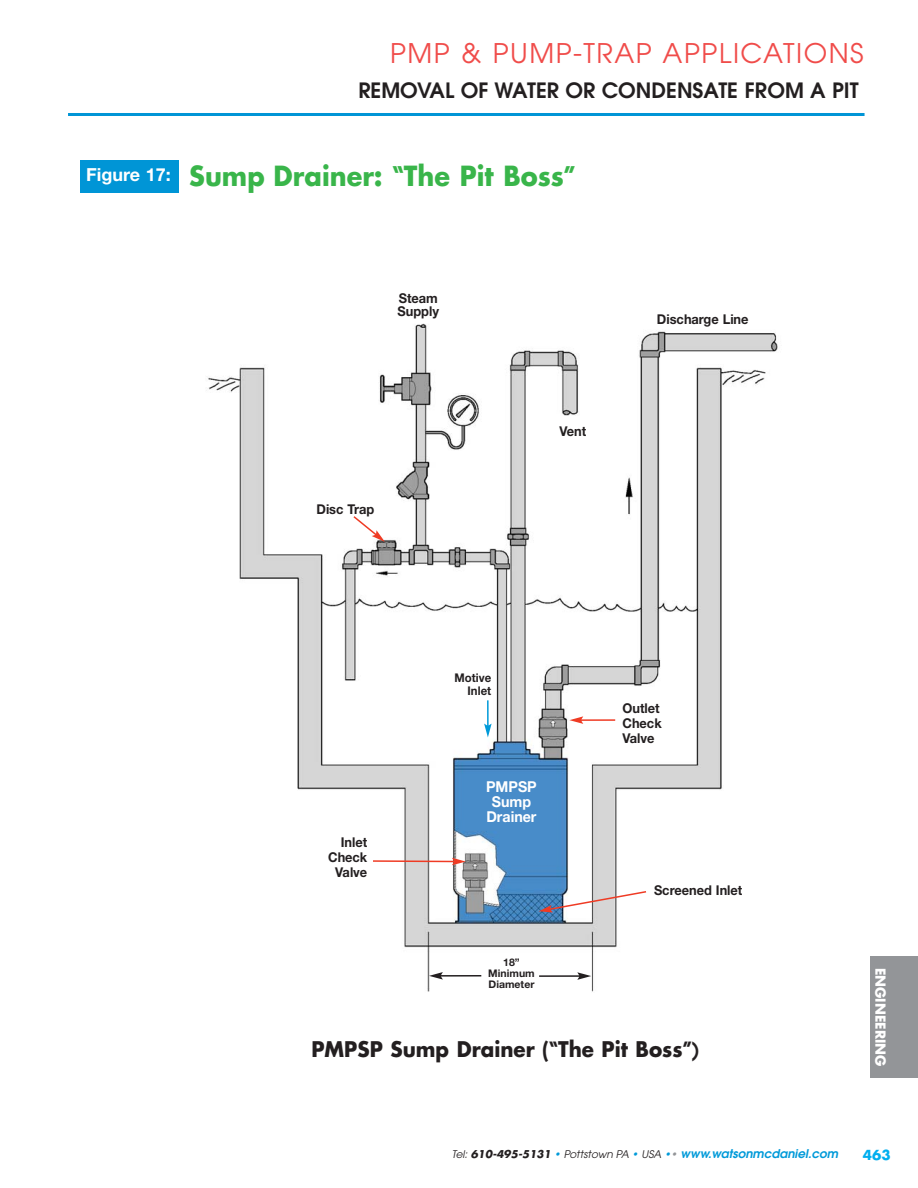
<style>
.page{position:relative;width:918px;height:1188px;background:#fff}
.page>*{position:absolute;margin:0;border:0;box-sizing:border-box;transform-origin:0 0}
.t1{font:27px "Avant Garde";letter-spacing:.055em;color:#f04c4a}
.t2{font:700 27px "Futura";color:#39b54a;scale:.95 1}
.t3{font:600 21px "Avant Garde";color:#231f20}
.t4{font:700 21px "Futura";color:#231f20;scale:.95 1}
.t5{font:700 18px "Helvetica Neue";color:#fff}
.t6{font:700 15px/15px "Helvetica Neue";color:#fff;text-align:center;scale:.95 1}
.t7{font:700 13.5px/15px "Helvetica Neue";color:#231f20;scale:.95 1}
.t8{font:700 13.5px "Futura";color:#fff}
.t9{font:700 13.5px "Futura";color:#00aeef}
.t10{font:italic 600 12px "Avant Garde";color:#009ad9}
.t11{font:700 12px/13.5px "Helvetica Neue";color:#231f20;text-align:right;scale:.95 1}
.t12{font:700 10.5px/10.8px "Helvetica Neue";color:#231f20;text-align:center}
.s1{font-family:"Avant Garde";font-stretch:condensed}
.s2{font-weight:400;font-size:10.5px;color:#231f20}
.s3{font-family:"Futura";font-weight:700;font-size:10.5px;color:#231f20}
.s4{font-weight:400;font-size:10.5px}
.s5{font-weight:400;font-size:10.5px;color:#939598}
</style>
<div class="page">
<img style="left:208px;top:323px;width:570px;height:669px">
<hr style="left:68px;top:113px;width:797px;height:3px;background:#0095d6">
<div style="left:80px;top:161px;width:99px;height:32px;background:#0095d6"></div>
<div style="left:870px;top:956px;width:48px;height:122px;background:#939598"></div>
<svg style="left:352px;top:515px;width:33px;height:27px"></svg>
<svg style="left:371px;top:858px;width:95px;height:7px"></svg>
<svg style="left:539px;top:890px;width:109px;height:22px"></svg>
<hr style="left:581px;top:719px;width:34px;height:2px;background:#ef3b24">
<svg style="left:569px;top:716px;width:14px;height:8px"></svg>
<div style="left:456px;top:954px;width:111px;height:39px;background:#fff"></div>
<hr style="left:487px;top:700px;width:2px;height:26px;background:#009ad9">
<svg style="left:484px;top:724px;width:8px;height:13px"></svg>
<hr style="left:440px;top:975px;width:41px;height:2px;background:#231f20">
<svg style="left:429px;top:972px;width:14px;height:8px"></svg>
<hr style="left:539px;top:975px;width:41px;height:2px;background:#231f20">
<svg style="left:577px;top:972px;width:14px;height:8px"></svg>
<h1 class="t1" style="left:390px;top:43px;width:475px">PMP &amp; PUMP-TRAP APPLICATIONS</h1>
<h2 class="t3" style="left:358px;top:82px;width:502px">REMOVAL OF WATER OR CONDENSATE FROM A PIT</h2>
<h3 class="t5" style="left:86px;top:168px;width:86px">Figure 17:</h3>
<h1 class="t2" style="left:189px;top:163px;width:408px">Sump Drainer: <span class="s1">“</span>The Pit Boss<span class="s1">”</span></h1>
<p class="t7" style="left:398px;top:292px;width:45px;line-height:13.5px">Steam<br>Supply</p>
<p class="t7" style="left:316px;top:503px;width:62px">Disc Trap</p>
<p class="t7" style="left:560px;top:425px;width:30px">Vent</p>
<p class="t7" style="left:657px;top:313px;width:98px">Discharge Line</p>
<p class="t7" style="left:328px;top:836px;width:43px;text-align:right">Inlet<br>Check<br>Valve</p>
<p class="t11" style="left:455px;top:672px;width:40px">Motive<br>Inlet</p>
<p class="t6" style="left:486px;top:781px;width:55px">PMPSP<br>Sump<br>Drainer</p>
<p class="t12" style="left:488px;top:958px;width:48px">18”<br>Minimum<br>Diameter</p>
<p class="t7" style="left:623px;top:702px;width:43px">Outlet<br>Check<br>Valve</p>
<p class="t7" style="left:654px;top:884px;width:95px">Screened Inlet</p>
<h2 class="t4" style="left:311px;top:1039px;width:410px">PMPSP Sump Drainer (<span class="s1">“</span>The Pit Boss<span class="s1">”)</span></h2>
<p class="t8" style="left:887px;top:968px;width:100px;rotate:90deg">ENGINEERING</p>
<p class="t10" style="left:452px;top:1149px;width:388px"><span class="s2">Tel:</span> <span class="s3">610-495-5131</span> <span class="s4">•</span> <span class="s2">Pottstown PA</span> <span class="s4">•</span> <span class="s2">USA</span> <span class="s4">•</span><span class="s5">•</span> www.watsonmcdaniel.com</p>
<p class="t9" style="left:863px;top:1149px;width:29px">463</p>
</div>
